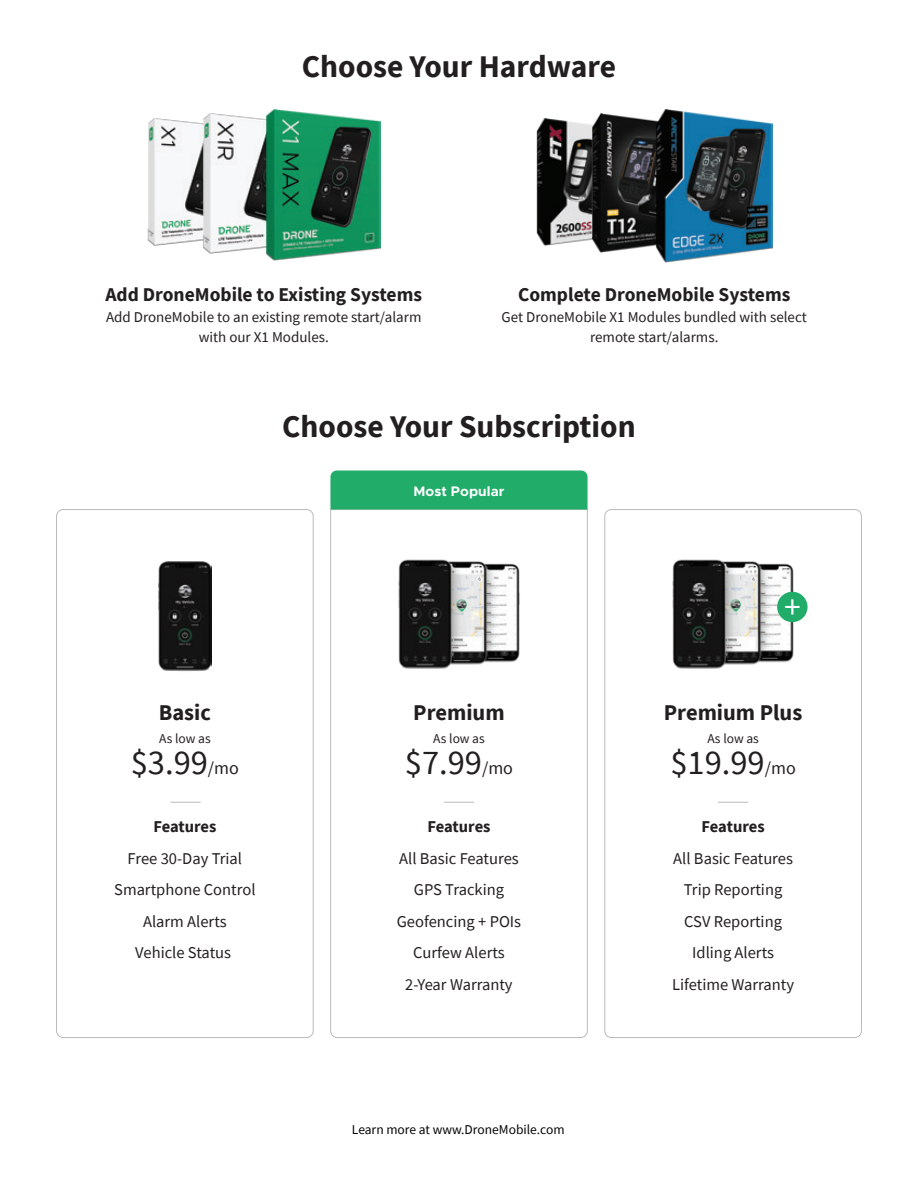
<style>
.page{position:relative;width:918px;height:1188px;background:#fff}
.page>*{position:absolute;margin:0;border:0;box-sizing:border-box;transform-origin:0 0}
.t1{font:34.5px "Source Sans Pro";color:#231f20}
.t2{font:700 31.5px "Source Sans Pro";color:#231f20}
.t3{font:700 22.5px "Source Sans Pro";color:#231f20}
.t4{font:700 19.5px "Source Sans Pro";color:#231f20}
.t5{font:16.5px/31.5px "Source Sans Pro";color:#231f20;text-align:center}
.t6{font:15px/19.5px "Source Sans Pro";color:#231f20;text-align:center}
.t7{font:700 13.8px "Metropolis";letter-spacing:.005em;color:#fff}
.t8{font:13.5px "Source Sans Pro";color:#040503}
.t9{font:13.5px "Source Sans Pro";color:#231f20}
.s1{font-size:18px}
.s2{font-weight:700}
</style>
<div class="page">
<img style="left:147px;top:119px;width:56px;height:127px">
<img style="left:203px;top:114px;width:63px;height:139px">
<img style="left:266px;top:109px;width:114px;height:151px">
<img style="left:536px;top:119px;width:56px;height:126px">
<img style="left:592px;top:114px;width:63px;height:139px">
<img style="left:655px;top:109px;width:117px;height:153px">
<svg style="left:330px;top:509px;width:258px;height:529px"></svg>
<div style="left:330px;top:471px;width:258px;height:38px;background:#21ac69"></div>
<img style="left:396px;top:554px;width:126px;height:119px">
<div style="left:604px;top:509px;width:258px;height:529px;border:1px solid #bbb;border-radius:7px"></div>
<img style="left:672px;top:559px;width:123px;height:110px">
<div style="left:777px;top:592px;width:31px;height:30px;background:#21ac69;border-radius:50%"></div>
<svg style="left:785px;top:599px;width:15px;height:16px"></svg>
<div style="left:56px;top:509px;width:258px;height:529px;border:1px solid #bbb;border-radius:7px"></div>
<hr style="left:444px;top:802px;width:30px;height:1px;background:#bbb">
<hr style="left:718px;top:802px;width:30px;height:1px;background:#bbb">
<hr style="left:170px;top:802px;width:31px;height:1px;background:#bbb">
<img style="left:158px;top:562px;width:54px;height:110px">
<p class="t2" style="left:302px;top:45px;width:316px">Choose Your Hardware</p>
<p class="t4" style="left:105px;top:281px;width:318px">Add DroneMobile to Existing Systems</p>
<p class="t6" style="left:106px;top:308px;width:317px">Add DroneMobile to an existing remote start/alarm with our X1 Modules.</p>
<p class="t4" style="left:518px;top:281px;width:274px">Complete DroneMobile Systems</p>
<p class="t6" style="left:502px;top:308px;width:307px">Get DroneMobile X1 Modules bundled with select remote start/alarms.</p>
<p class="t2" style="left:282px;top:406px;width:355px">Choose Your Subscription</p>
<p class="t3" style="left:159px;top:698px;width:54px">Basic</p>
<p class="t9" style="left:159px;top:730px;width:53px">As low as</p>
<p class="t1" style="left:131px;top:741px;width:110px">$3.99<span class="s1">/mo</span></p>
<p class="t5" style="left:114px;top:811px;width:143px"><span class="s2">Features<br></span>Free 30-Day Trial<br>Smartphone Control<br>Alarm Alerts<br>Vehicle Status</p>
<p class="t7" style="left:414px;top:482px;width:92px">Most Popular</p>
<p class="t3" style="left:413px;top:698px;width:93px">Premium</p>
<p class="t9" style="left:433px;top:730px;width:53px">As low as</p>
<p class="t1" style="left:405px;top:741px;width:110px">$7.99<span class="s1">/mo</span></p>
<p class="t5" style="left:397px;top:811px;width:126px"><span class="s2">Features<br></span>All Basic Features<br>GPS Tracking<br>Geofencing + POIs<br>Curfew Alerts<br>2-Year Warranty</p>
<p class="t8" style="left:352px;top:1121px;width:214px">Learn more at www.DroneMobile.com</p>
<p class="t3" style="left:664px;top:698px;width:140px">Premium Plus</p>
<p class="t9" style="left:707px;top:730px;width:53px">As low as</p>
<p class="t1" style="left:670px;top:741px;width:127px">$19.99<span class="s1">/mo</span></p>
<p class="t5" style="left:672px;top:811px;width:124px"><span class="s2">Features<br></span>All Basic Features<br>Trip Reporting<br>CSV Reporting<br>Idling Alerts<br>Lifetime Warranty</p>
</div>
